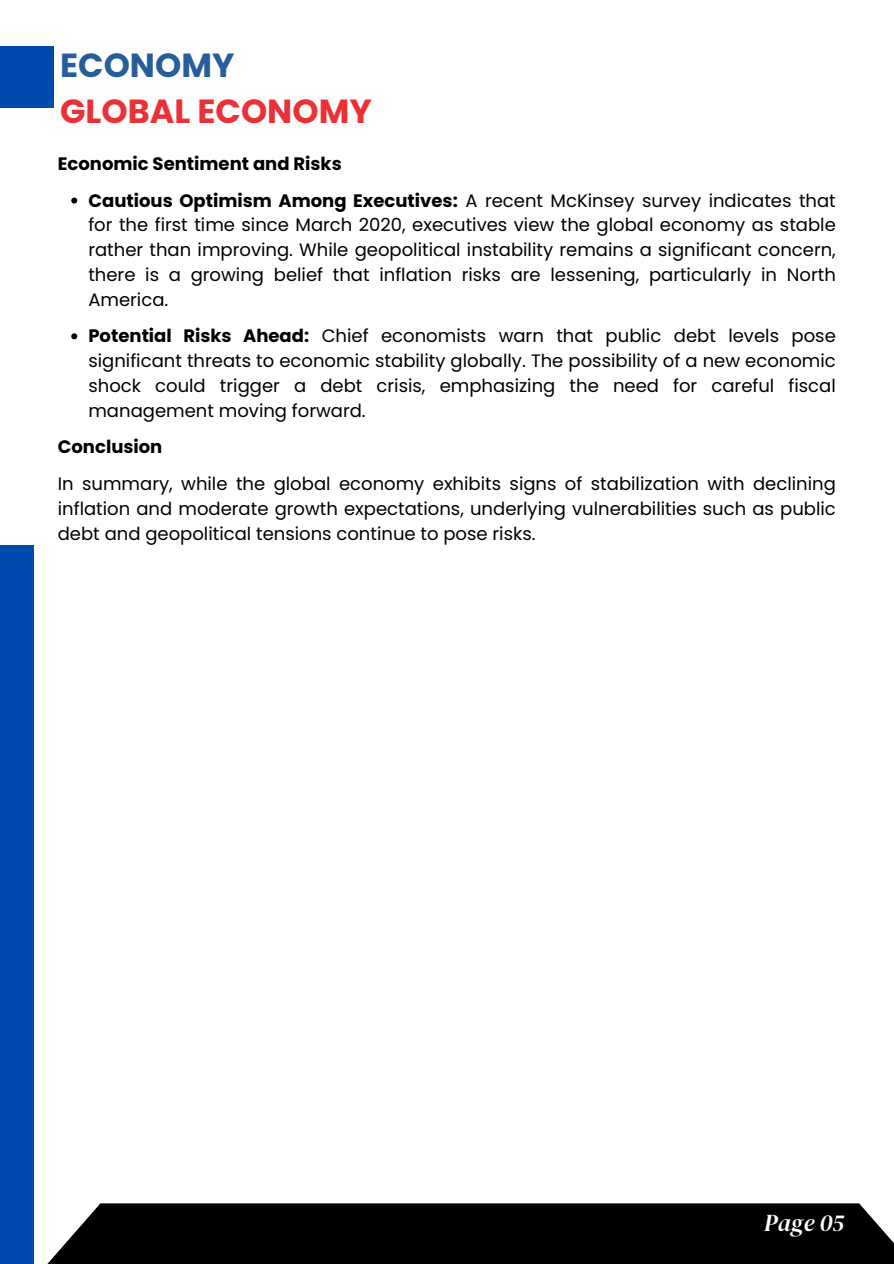
<style>
.page{position:relative;width:894px;height:1264px;background:#fff}
.page>*{position:absolute;margin:0;border:0;box-sizing:border-box;transform-origin:0 0}
.t1{font:700 33.45px/46.2px "Poppins";color:#eb3136}
.t2{font:italic 24px "DM Serif Display";color:#fff}
.t3{font:18px/24.8px "Poppins";color:#000;text-align:justify}
.t4{font:700 18px "Poppins";color:#000}
.s1{color:#275e9a}
.s2{font-weight:700}
</style>
<div class="page">
<div style="left:0;top:545px;width:33px;height:718px;background:#004aad"></div>
<div style="left:0;top:47px;width:53px;height:61px;background:#004aad"></div>
<div style="left:33px;top:1203px;width:860px;height:60px;background:#000"></div>
<svg style="left:71px;top:197px;width:6px;height:6px"></svg>
<svg style="left:71px;top:333px;width:6px;height:6px"></svg>
<h1 class="t1" style="left:60px;top:42px;width:313px"><span class="s1">ECONOMY<br></span>GLOBAL ECONOMY</h1>
<p class="t4" style="left:58px;top:151px;width:285px">Economic Sentiment and Risks</p>
<p class="t3" style="left:88px;top:188px;width:748px"><span class="s2">Cautious Optimism Among Executives:</span> A recent McKinsey survey indicates that for the first time since March 2020, executives view the global economy as stable rather than improving. While geopolitical instability remains a significant concern, there is a growing belief that inflation risks are lessening, particularly in North America.</p>
<h3 class="t3" style="left:88px;top:323px;width:748px"><span class="s2">Potential Risks Ahead:</span> Chief economists warn that public debt levels pose significant threats to economic stability globally. The possibility of a new economic shock could trigger a debt crisis, emphasizing the need for careful fiscal management moving forward.</h3>
<p class="t4" style="left:58px;top:434px;width:106px">Conclusion</p>
<h2 class="t3" style="left:58px;top:471px;width:779px">In summary, while the global economy exhibits signs of stabilization with declining inflation and moderate growth expectations, underlying vulnerabilities such as public debt and geopolitical tensions continue to pose risks.</h2>
<h3 class="t2" style="left:763px;top:1205px;width:82px">Page 05</h3>
</div>
